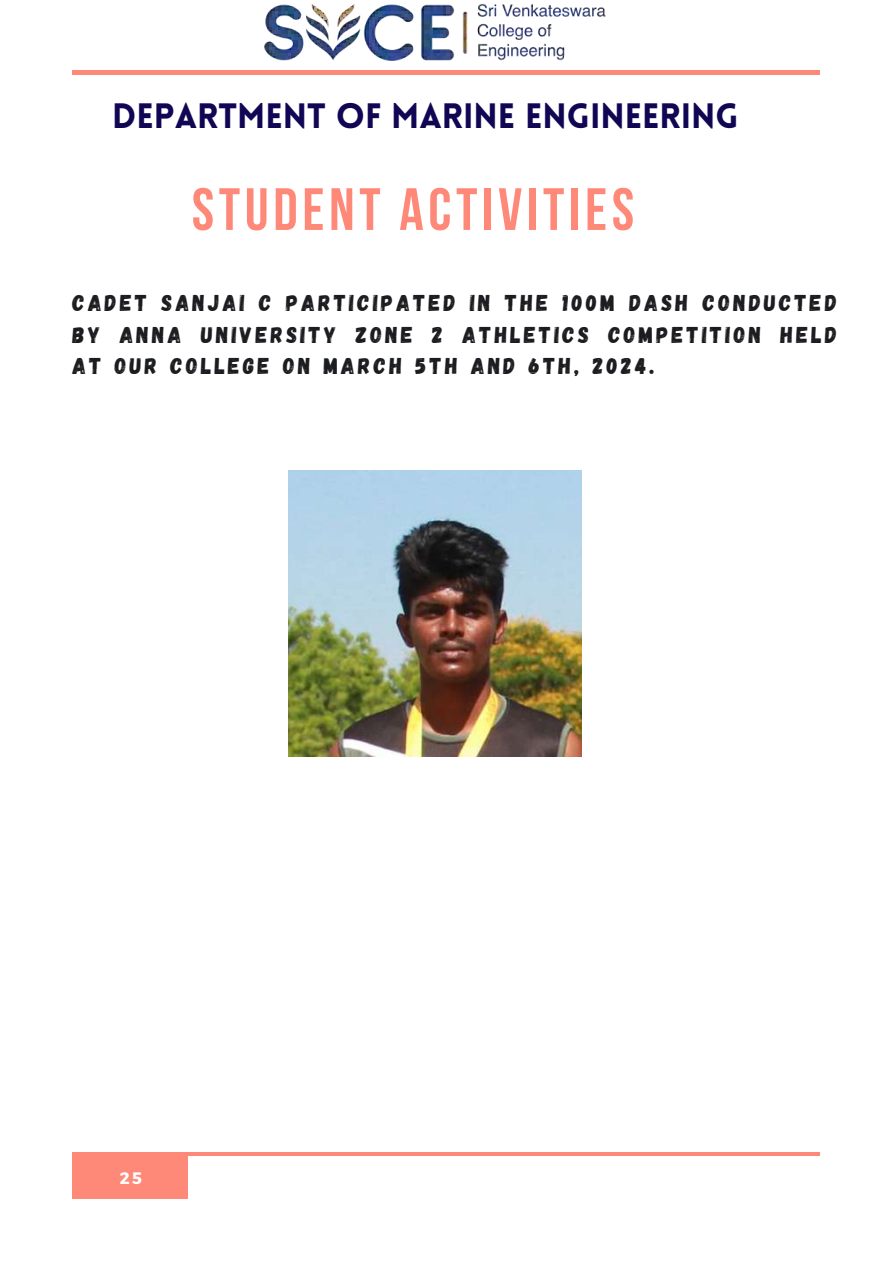
<style>
.page{position:relative;width:894px;height:1264px;background:#fff}
.page>*{position:absolute;margin:0;border:0;box-sizing:border-box;transform-origin:0 0}
.t1{font:700 59.55px "Bebas Neue";letter-spacing:.08em;color:#ff8979}
.t2{font:900 34.5px "Lovelo";color:#110654}
.t3{font:22.8px/31.5px "Gagalin";letter-spacing:.14em;color:#1b1c1f;text-align:justify}
.t4{font:700 16.5px "Montserrat";color:#fff}
</style>
<div class="page">
<hr style="left:72px;top:71px;width:747px;height:3px;background:#ff8979">
<div style="left:72px;top:1152px;width:115px;height:46px;background:#ff8979"></div>
<hr style="left:72px;top:1152px;width:747px;height:3px;background:#ff8979">
<img style="left:233px;top:3px;width:403px;height:68px">
<img style="left:289px;top:470px;width:292px;height:286px">
<h2 class="t2" style="left:112px;top:103px;width:628px">DEPARTMENT OF MARINE ENGINEERING</h2>
<h1 class="t1" style="left:192px;top:185px;width:443px">STUDENT ACTIVITIES</h1>
<p class="t3" style="left:72px;top:286px;width:765px">CADET SANJAI C PARTICIPATED IN THE 100M DASH CONDUCTED BY ANNA UNIVERSITY ZONE 2 ATHLETICS COMPETITION HELD AT OUR COLLEGE ON MARCH 5TH AND 6TH, 2024.</p>
<p class="t4" style="left:120px;top:1166px;width:24px">25</p>
</div>
